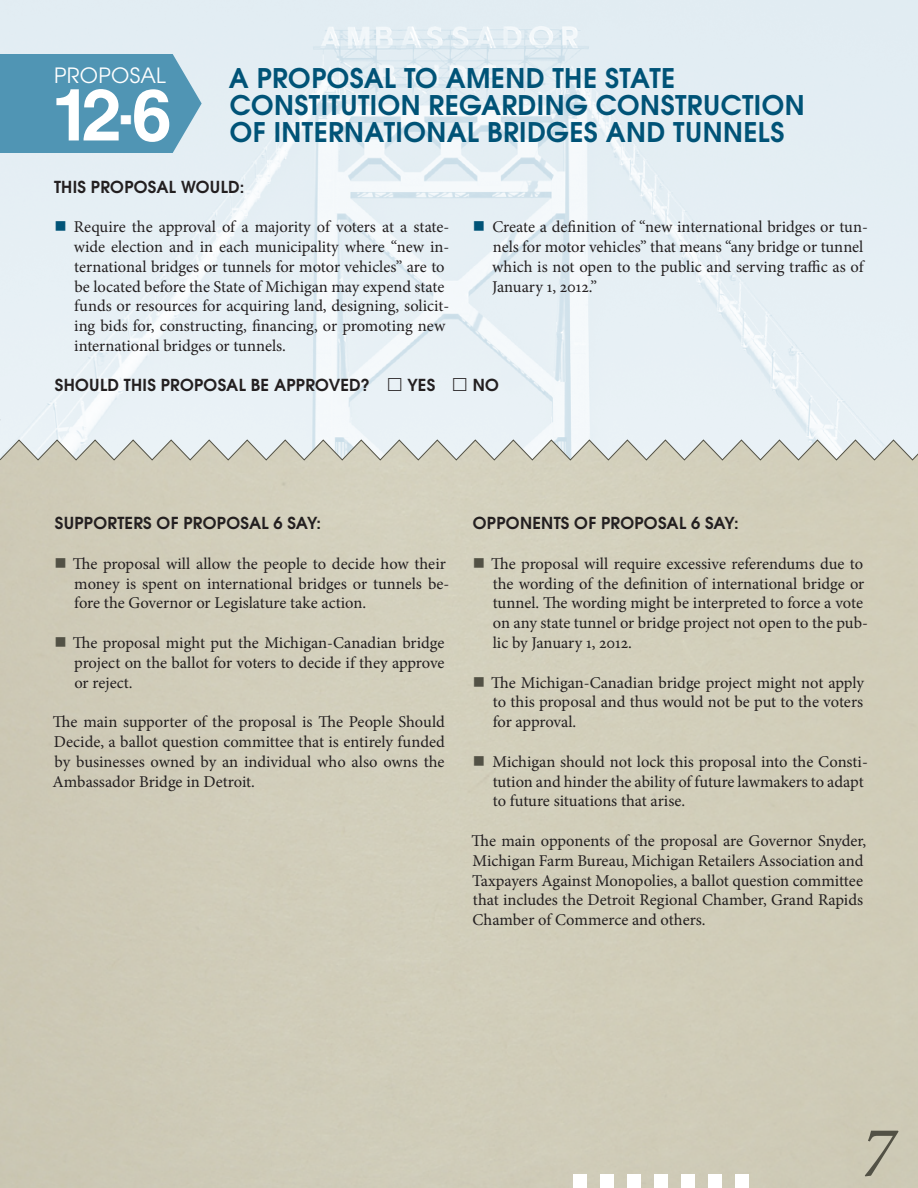
<style>
.page{position:relative;width:918px;height:1188px;background:#fff}
.page>*{position:absolute;margin:0;border:0;box-sizing:border-box;transform-origin:0 0}
.Proposal{font:72px "Coolvetica";color:#fff}
.t1{font:italic 72px "Minion Pro";color:#525145}
.Section{font:700 27px/27px "Te X Gyre Adventor";letter-spacing:.015em;color:#005377}
.Proposal-2{font:21px "Te X Gyre Adventor";letter-spacing:.015em;color:#fff}
.First{font:16.5px/19.8px "Minion Pro";letter-spacing:-.005em;color:#231f20}
.Support_Oppose{font:700 16.5px "Te X Gyre Adventor";letter-spacing:.015em;color:#231f20}
.Yes_No{font:700 16.5px "Te X Gyre Adventor";letter-spacing:.015em;color:#231f20}
.Subtitle{font:700 16.5px "Te X Gyre Adventor";letter-spacing:.015em;color:#231f20}
</style>
<div class="page">
<img style="left:0;top:0;width:918px;height:440px">
<svg style="left:0;top:54px;width:202px;height:99px;background:#5a9bb8"></svg>
<svg style="left:0;top:400px;width:1px;height:21px"></svg>
<svg style="left:0;top:440px;width:918px;height:20px;background:#d4d6ce"></svg>
<svg style="left:56px;top:558px;width:9px;height:10px"></svg>
<svg style="left:56px;top:637px;width:9px;height:10px"></svg>
<svg style="left:474px;top:558px;width:10px;height:10px"></svg>
<svg style="left:474px;top:677px;width:10px;height:9px"></svg>
<svg style="left:474px;top:756px;width:10px;height:10px"></svg>
<svg style="left:56px;top:221px;width:9px;height:10px"></svg>
<svg style="left:474px;top:221px;width:10px;height:10px"></svg>
<svg style="left:388px;top:377px;width:13px;height:14px"></svg>
<svg style="left:453px;top:377px;width:13px;height:14px"></svg>
<p class="Proposal-2" style="left:54px;top:59px;width:113px">PROPOSAL</p>
<p class="Proposal" style="left:54px;top:77px;width:117px">12-6</p>
<p class="Section" style="left:229px;top:61px;width:578px">A PROPOSAL TO AMEND THE STATE<br>CONSTITUTION REGARDING CONSTRUCTION<br>OF INTERNATIONAL BRIDGES AND TUNNELS</p>
<p class="Subtitle" style="left:54px;top:172px;width:192px">THIS PROPOSAL WOULD:</p>
<p class="First" style="left:74px;top:217px;width:377px">Require the approval of a majority of voters at a state&shy;wide election and in each municipality where “new in&shy;ternational bridges or tunnels for motor vehicles” are to be located before the State of Michigan may expend state funds or resources for acquiring land, designing, solicit&shy;ing bids for, constructing, financing, or promoting new international bridges or tunnels.</p>
<p class="First" style="left:492px;top:217px;width:377px">Create a definition of “new international bridges or tun&shy;nels for motor vehicles” that means “any bridge or tunnel which is not open to the public and serving traffic as of January 1, 2012.”</p>
<p class="Yes_No" style="left:55px;top:370px;width:317px">SHOULD THIS PROPOSAL BE APPROVED?</p>
<p class="Yes_No" style="left:407px;top:370px;width:29px">YES</p>
<p class="Yes_No" style="left:473px;top:370px;width:28px">NO</p>
<p class="Support_Oppose" style="left:55px;top:509px;width:268px">SUPPORTERS OF PROPOSAL 6 SAY:</p>
<p class="First" style="left:73px;top:554px;width:378px">The proposal will allow the people to decide how their money is spent on international bridges or tunnels be&shy;fore the Governor or Legislature take action.</p>
<p class="First" style="left:73px;top:633px;width:373px;text-align:justify">The proposal might put the Michigan-Canadian bridge project on the ballot for voters to decide if they approve or reject.</p>
<p class="First" style="left:53px;top:712px;width:394px;text-align:justify">The main supporter of the proposal is The People Should Decide, a ballot question committee that is entirely funded by businesses owned by an individual who also owns the Ambassador Bridge in Detroit.</p>
<p class="Support_Oppose" style="left:473px;top:509px;width:267px">OPPONENTS OF PROPOSAL 6 SAY:</p>
<p class="First" style="left:491px;top:554px;width:378px">The proposal will require excessive referendums due to the wording of the definition of international bridge or tunnel. The wording might be interpreted to force a vote on any state tunnel or bridge project not open to the pub&shy;lic by January 1, 2012.</p>
<p class="First" style="left:491px;top:673px;width:374px;text-align:justify">The Michigan-Canadian bridge project might not apply to this proposal and thus would not be put to the voters for approval.</p>
<p class="First" style="left:492px;top:752px;width:377px">Michigan should not lock this proposal into the Consti&shy;tution and hinder the ability of future lawmakers to adapt to future situations that arise.</p>
<p class="First" style="left:471px;top:831px;width:396px">The main opponents of the proposal are Governor Snyder, Michigan Farm Bureau, Michigan Retailers Association and Taxpayers Against Monopolies, a ballot question committee that includes the Detroit Regional Chamber, Grand Rapids Chamber of Commerce and others.</p>
<h1 class="t1" style="left:861px;top:1103px;width:35px">7</h1>
</div>
